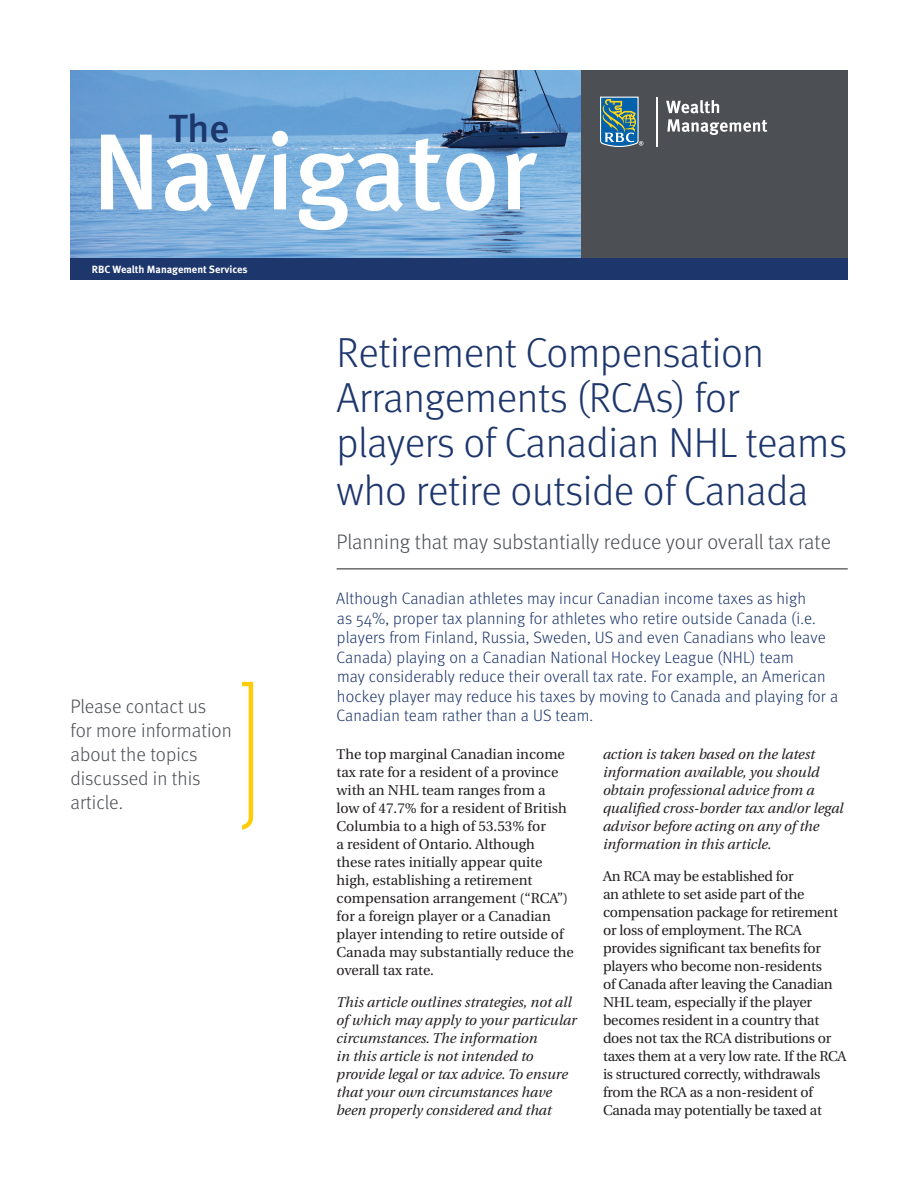
<style>
.page{position:relative;width:918px;height:1188px;background:#fff}
.page>*{position:absolute;margin:0;border:0;box-sizing:border-box;transform-origin:0 0}
.t1{font:500 108px "Meta OT";letter-spacing:-.015em;color:#fff}
.t2{font:300 42px/46px "Meta OT";letter-spacing:-.01em;color:#1d366c}
.t3{font:500 39.3px "Meta OT";color:#1d366c}
.t4{font:300 21px "Meta OT";color:#4c4f54}
.t5{font:300 19.5px/24px "Meta OT";color:#4c4f54}
.t6{font:300 16.5px/19.5px "Meta OT";letter-spacing:.01em;color:#1d366c}
.t7{font:14.25px/18px "Utopia";letter-spacing:-.015em;color:#231f20}
.t8{font:italic 14.25px/18px "Utopia";color:#231f20}
.t9{font:700 10.5px "Meta OT";color:#fff}
</style>
<div class="page">
<img style="left:70px;top:70px;width:511px;height:188px">
<div style="left:581px;top:70px;width:267px;height:209px;background:#4c4f54"></div>
<div style="left:70px;top:258px;width:778px;height:22px;background:#1d366c"></div>
<svg style="left:600px;top:97px;width:43px;height:50px"></svg>
<hr style="left:657px;top:97px;width:1px;height:49px;background:#fff">
<svg style="left:666px;top:100px;width:53px;height:13px"></svg>
<svg style="left:667px;top:119px;width:100px;height:16px"></svg>
<hr style="left:337px;top:569px;width:511px;height:1px;background:#231f20">
<svg style="left:242px;top:682px;width:11px;height:148px"></svg>
<h3 class="t3" style="left:168px;top:104px;width:63px">The</h3>
<h1 class="t1" style="left:92px;top:105px;width:446px">Navigator</h1>
<p class="t9" style="left:92px;top:263px;width:157px">RBC Wealth Management Services</p>
<h3 class="t5" style="left:70px;top:695px;width:163px">Please contact us for more information about the topics discussed in this article.</h3>
<h2 class="t2" style="left:337px;top:330px;width:512px">Retirement Compensation<br>Arrangements (RCAs) for players of Canadian NHL teams who retire outside of Canada</h2>
<h3 class="t4" style="left:337px;top:530px;width:496px">Planning that may substantially reduce your overall tax rate</h3>
<p class="t6" style="left:336px;top:589px;width:503px">Although Canadian athletes may incur Canadian income taxes as high<br>as 54%, proper tax planning for athletes who retire outside Canada (i.e. players from Finland, Russia, Sweden, US and even Canadians who leave Canada) playing on a Canadian National Hockey League (NHL) team<br>may considerably reduce their overall tax rate. For example, an American hockey player may reduce his taxes by moving to Canada and playing for a Canadian team rather than a US team.</p>
<p class="t7" style="left:337px;top:746px;width:239px">The top marginal Canadian income tax rate for a resident of a province with an NHL team ranges from a<br>low of 47.7% for a resident of British<br>Columbia to a high of 53.53% for<br>a resident of Ontario. Although<br>these rates initially appear quite high, establishing a retirement compensation arrangement (“RCA”) for a foreign player or a Canadian player intending to retire outside of<br>Canada may substantially reduce the overall tax rate.</p>
<p class="t8" style="left:337px;top:994px;width:242px">This article outlines strategies, not all of which may apply to your particular circumstances. The information<br>in this article is not intended to provide legal or tax advice. To ensure that your own circumstances have been properly considered and that</p>
<p class="t8" style="left:603px;top:746px;width:242px">action is taken based on the latest information available, you should obtain professional advice from a qualified cross-border tax and/or legal advisor before acting on any of the information in this article.</p>
<p class="t7" style="left:603px;top:868px;width:245px">An RCA may be established for<br>an athlete to set aside part of the compensation package for retirement or loss of employment. The RCA provides significant tax benefits for players who become non-residents<br>of Canada after leaving the Canadian NHL team, especially if the player becomes resident in a country that does not tax the RCA distributions or taxes them at a very low rate. If the RCA is structured correctly, withdrawals from the RCA as a non-resident of Canada may potentially be taxed at</p>
</div>
